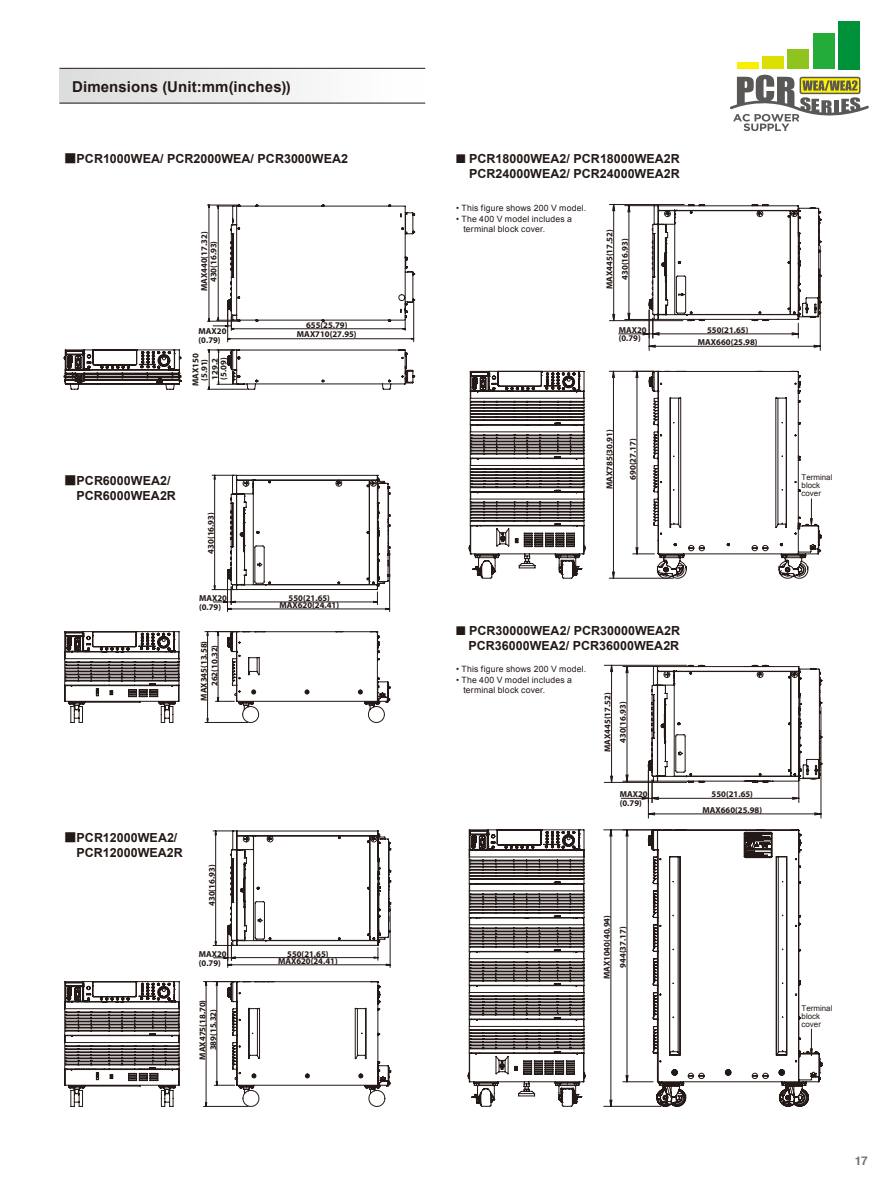
<style>
.page{position:relative;width:893px;height:1191px;background:#fff}
.page>*{position:absolute;margin:0;border:0;box-sizing:border-box;transform-origin:0 0}
.t1{font:700 15px "Arial";letter-spacing:.01em;color:#231916}
.t2{font:700 12.45px/15px "Arial";color:#231916}
.t3{font:700 12px "Helvetica";color:#727272}
.t4{font:700 8.7px/8.7px "Myriad Pro";color:#231916}
.t5{font:8.7px/10.4px "Arial";letter-spacing:.02em;color:#231916}
.t6{font:7.95px/8.2px "Arial";color:#231916}
.s1{font-family:"Koz Go Pr 6 N";font-weight:400}
</style>
<div class="page">
<div style="left:813px;top:34px;width:21px;height:35px;background:#23ac39"></div>
<div style="left:838px;top:21px;width:21px;height:48px;background:#00923a"></div>
<div style="left:787px;top:50px;width:22px;height:19px;background:#8fc41f"></div>
<div style="left:762px;top:56px;width:22px;height:13px;background:#dbe000"></div>
<div style="left:737px;top:63px;width:22px;height:6px;background:#fbee00"></div>
<svg style="left:730px;top:75px;width:139px;height:56px"></svg>
<div style="left:60px;top:68px;width:364px;height:35px;background:linear-gradient(to right,#dcdddd,#fff)"></div>
<hr style="left:60px;top:68px;width:365px;height:1px;background:#231916">
<hr style="left:60px;top:103px;width:365px;height:1px;background:#231916">
<hr style="left:413px;top:302px;width:1px;height:40px;background:#231916">
<hr style="left:227px;top:307px;width:1px;height:35px;background:#231916">
<hr style="left:228px;top:338px;width:186px;height:1px;background:#231916">
<hr style="left:207px;top:205px;width:30px;height:1px;background:#231916">
<hr style="left:207px;top:321px;width:30px;height:1px;background:#231916">
<svg style="left:208px;top:349px;width:206px;height:41px"></svg>
<svg style="left:208px;top:204px;width:206px;height:126px"></svg>
<svg style="left:64px;top:349px;width:117px;height:41px"></svg>
<svg style="left:64px;top:631px;width:115px;height:92px"></svg>
<svg style="left:205px;top:631px;width:185px;height:92px"></svg>
<svg style="left:212px;top:475px;width:178px;height:137px"></svg>
<svg style="left:64px;top:981px;width:116px;height:125px"></svg>
<svg style="left:203px;top:981px;width:188px;height:125px"></svg>
<svg style="left:213px;top:830px;width:178px;height:137px"></svg>
<svg style="left:469px;top:370px;width:117px;height:209px"></svg>
<svg style="left:609px;top:371px;width:212px;height:207px"></svg>
<svg style="left:609px;top:204px;width:212px;height:147px"></svg>
<svg style="left:603px;top:829px;width:45px;height:277px"></svg>
<svg style="left:468px;top:829px;width:118px;height:278px"></svg>
<svg style="left:648px;top:829px;width:173px;height:277px"></svg>
<svg style="left:604px;top:665px;width:218px;height:153px"></svg>
<svg style="left:810px;top:1028px;width:3px;height:27px"></svg>
<h1 class="t1" style="left:72px;top:77px;width:220px">Dimensions (Unit:mm(inches))</h1>
<h2 class="t2" style="left:64px;top:152px;width:285px"><span class="s1">■</span>PCR1000WEA/ PCR2000WEA/ PCR3000WEA2</h2>
<p class="t4" style="left:199px;top:291px;width:61px;rotate:-90deg">MAX440(17.32)</p>
<p class="t4" style="left:209px;top:282px;width:43px;rotate:-90deg">430(16.93)</p>
<p class="t4" style="left:306px;top:321px;width:43px">655(25.79)</p>
<p class="t4" style="left:199px;top:326px;width:29px">MAX20 (0.79)</p>
<p class="t4" style="left:297px;top:329px;width:61px">MAX710(27.95)</p>
<p class="t4" style="left:191px;top:386px;width:34px;text-align:center;rotate:-90deg">MAX150 (5.91)</p>
<p class="t4" style="left:210px;top:379px;width:24px;rotate:-90deg">129.2 (5.09)</p>
<h2 class="t2" style="left:77px;top:473px;width:101px;text-indent:-12px"><span class="s1">■</span>PCR6000WEA2/<br>PCR6000WEA2R</h2>
<p class="t4" style="left:206px;top:553px;width:43px;rotate:-90deg">430(16.93)</p>
<p class="t4" style="left:199px;top:593px;width:29px">MAX20</p>
<p class="t4" style="left:289px;top:593px;width:43px">550(21.65)</p>
<p class="t4" style="left:199px;top:602px;width:24px">(0.79)</p>
<p class="t4" style="left:279px;top:600px;width:61px">MAX620(24.41)</p>
<p class="t4" style="left:199px;top:700px;width:61px;rotate:-90deg">MAX345(13.58)</p>
<p class="t4" style="left:210px;top:686px;width:43px;rotate:-90deg">262(10.32)</p>
<h2 class="t2" style="left:77px;top:830px;width:108px;text-indent:-12px"><span class="s1">■</span>PCR12000WEA2/<br>PCR12000WEA2R</h2>
<p class="t4" style="left:207px;top:906px;width:43px;rotate:-90deg">430(16.93)</p>
<p class="t4" style="left:287px;top:949px;width:43px">550(21.65)</p>
<p class="t4" style="left:199px;top:949px;width:29px">MAX20 (0.79)</p>
<p class="t4" style="left:278px;top:956px;width:61px">MAX620(24.41)</p>
<p class="t4" style="left:198px;top:1059px;width:61px;rotate:-90deg">MAX475(18.70)</p>
<p class="t4" style="left:209px;top:1050px;width:43px;rotate:-90deg">389(15.32)</p>
<h2 class="t2" style="left:456px;top:152px;width:225px;text-align:right">■ PCR18000WEA2/ PCR18000WEA2R<br>PCR24000WEA2/ PCR24000WEA2R</h2>
<p class="t5" style="left:456px;top:203px;width:132px">• This figure shows 200 V model.</p>
<p class="t5" style="left:463px;top:214px;width:110px;text-indent:-7px">• The 400 V model includes a terminal block cover.</p>
<p class="t4" style="left:605px;top:289px;width:61px;rotate:-90deg">MAX445(17.52)</p>
<p class="t4" style="left:620px;top:280px;width:43px;rotate:-90deg">430(16.93)</p>
<p class="t4" style="left:619px;top:325px;width:29px">MAX20 (0.79)</p>
<p class="t4" style="left:707px;top:325px;width:43px">550(21.65)</p>
<p class="t4" style="left:698px;top:337px;width:61px">MAX660(25.98)</p>
<p class="t4" style="left:605px;top:489px;width:61px;rotate:-90deg">MAX785(30.91)</p>
<p class="t4" style="left:628px;top:480px;width:43px;rotate:-90deg">690(27.17)</p>
<p class="t6" style="left:802px;top:473px;width:32px">Terminal block cover</p>
<h2 class="t2" style="left:456px;top:623px;width:226px;text-align:right">■ PCR30000WEA2/ PCR30000WEA2R<br>PCR36000WEA2/ PCR36000WEA2R</h2>
<p class="t5" style="left:456px;top:664px;width:132px">• This figure shows 200 V model.</p>
<p class="t5" style="left:463px;top:674px;width:110px;text-indent:-7px">• The 400 V model includes a terminal block cover.</p>
<p class="t4" style="left:603px;top:752px;width:61px;rotate:-90deg">MAX445(17.52)</p>
<p class="t4" style="left:618px;top:743px;width:43px;rotate:-90deg">430(16.93)</p>
<p class="t4" style="left:620px;top:789px;width:29px">MAX20 (0.79)</p>
<p class="t4" style="left:712px;top:789px;width:43px">550(21.65)</p>
<p class="t4" style="left:702px;top:805px;width:61px">MAX660(25.98)</p>
<p class="t4" style="left:602px;top:979px;width:66px;rotate:-90deg">MAX1040(40.94)</p>
<p class="t4" style="left:618px;top:968px;width:43px;rotate:-90deg">944(37.17)</p>
<p class="t6" style="left:802px;top:1003px;width:32px">Terminal block cover</p>
<h3 class="t3" style="left:855px;top:1151px;width:14px">17</h3>
</div>
